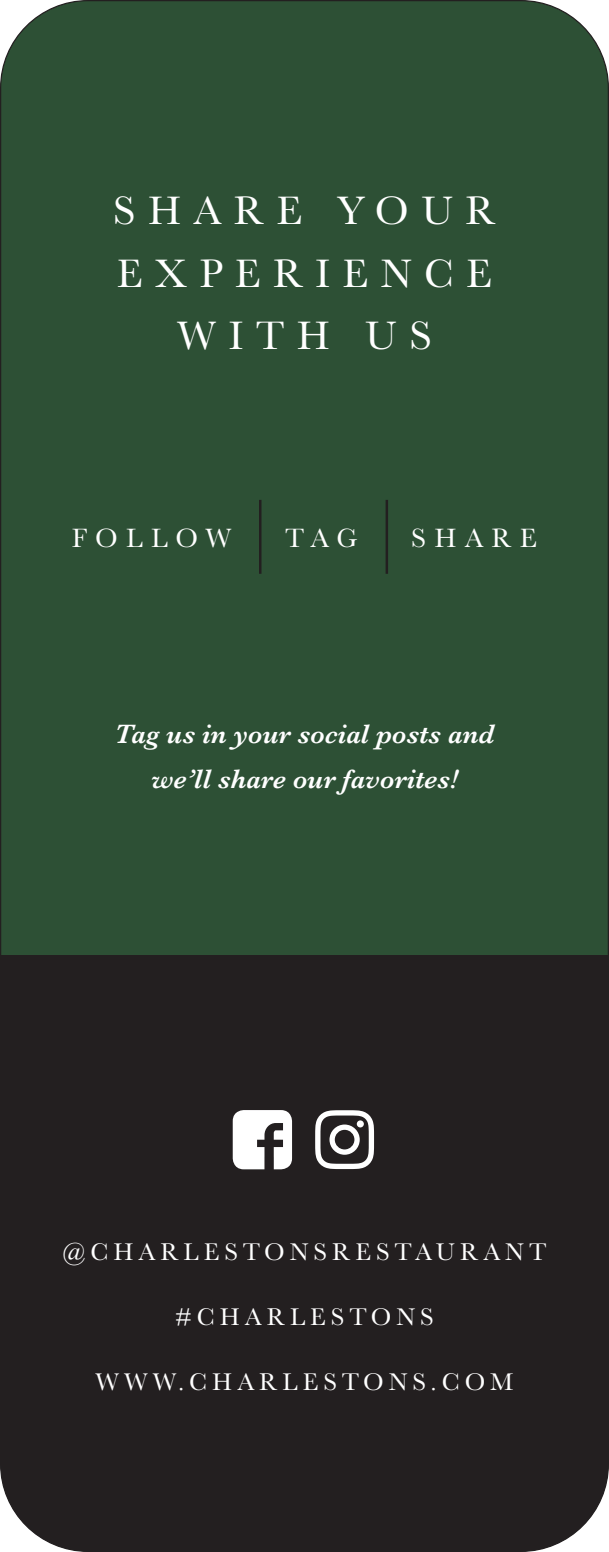
<style>
.page{position:relative;width:609px;height:1552px;background:#fff}
.page>*{position:absolute;margin:0;border:0;box-sizing:border-box;transform-origin:0 0}
.t1{font:41.25px/62.5px "Baskerville";letter-spacing:.3em;color:#fff;text-align:center}
.t2{font:italic 600 27.5px/45px "Baskerville";color:#fff;text-align:center}
.t3{font:27.5px "Baskerville";letter-spacing:.3em;color:#fff}
.t4{font:25px "Baskerville";letter-spacing:.2em;color:#fff}
</style>
<div class="page">
<div style="left:1px;top:1px;width:607px;height:954px;background:#2d5035"></div>
<div style="left:1px;top:955px;width:607px;height:596px;background:#231f20"></div>
<hr style="left:259px;top:500px;width:2px;height:74px;background:#231f20">
<hr style="left:385px;top:500px;width:3px;height:74px;background:#231f20">
<svg style="left:233px;top:1110px;width:59px;height:59px"></svg>
<svg style="left:315px;top:1110px;width:59px;height:59px"></svg>
<div style="left:356px;top:1120px;width:8px;height:7px;background:#fff;border-radius:50%"></div>
<p class="t1" style="left:113px;top:180px;width:383px">SHARE YOUR<br>EXPERIENCE<br>WITH US</p>
<p class="t3" style="left:72px;top:520px;width:161px">FOLLOW</p>
<p class="t3" style="left:285px;top:520px;width:74px">TAG</p>
<p class="t3" style="left:411px;top:520px;width:127px">SHARE</p>
<p class="t2" style="left:114px;top:712px;width:381px">Tag us in your social posts and we’ll share our favorites!</p>
<p class="t4" style="left:62px;top:1236px;width:485px">@CHARLESTONSRESTAURANT</p>
<p class="t4" style="left:175px;top:1301px;width:260px">#CHARLESTONS</p>
<p class="t4" style="left:95px;top:1366px;width:419px">WWW.CHARLESTONS.COM</p>
</div>
